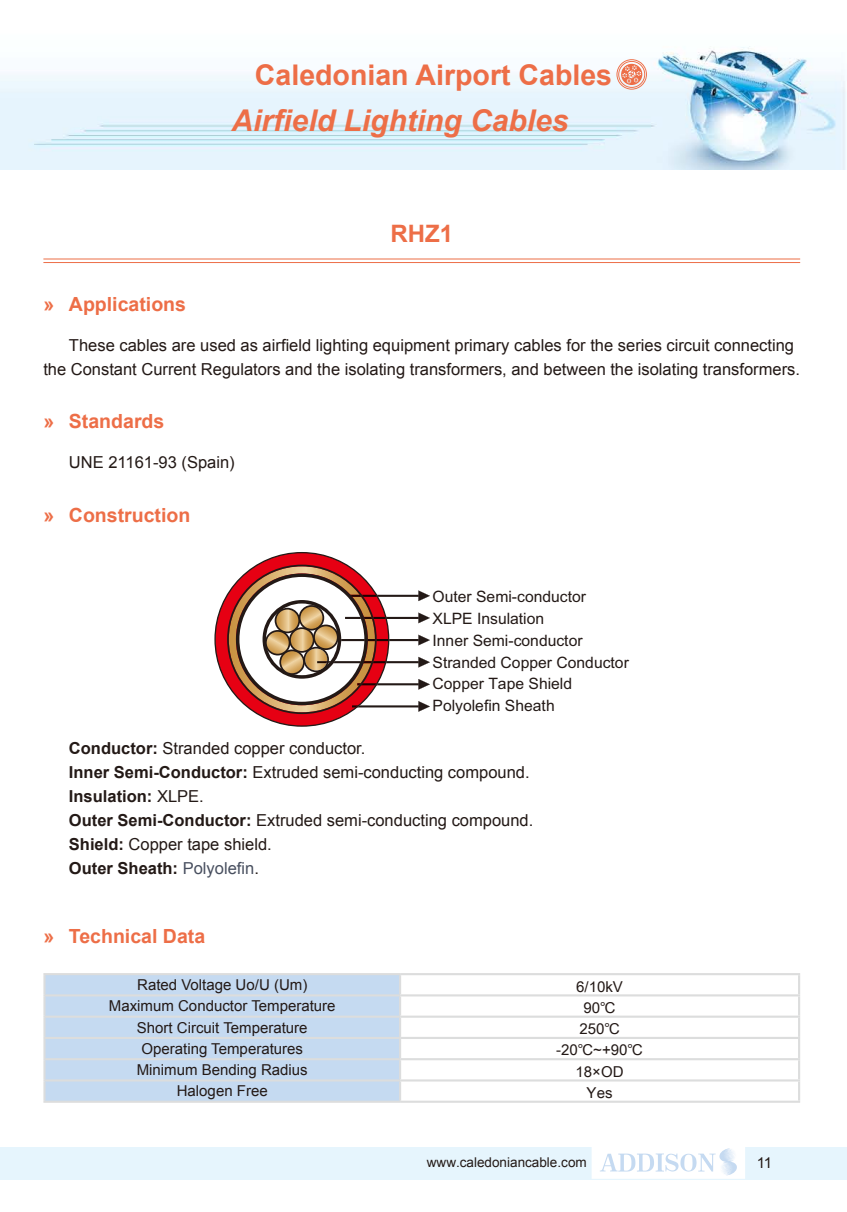
<style>
.page{position:relative;width:847px;height:1212px;background:#fff}
.page>*{position:absolute;margin:0;border:0;box-sizing:border-box;transform-origin:0 0}
.t1{font:italic 700 30px "Arial";color:#ed6e47}
.t2{font:700 28.5px "Arial";color:#ed6e47}
.t3{font:700 24px "Arial";color:#ed6e47}
.t4{font:700 19.5px "Arial";color:#ed6e47}
.t5{font:16.5px/24px "Arial";color:#231916}
.t6{font:15.75px "Arial";color:#231916}
.t7{font:15px "Arial";color:#231916}
.t8{font:15px "Arial Unicode MS";color:#231916}
.t9{font:13.5px "Arial";color:#231916}
.s1{font-weight:700}
.s2{color:#484f5f}
</style>
<div class="page">
<div style="left:0;top:1147px;width:846px;height:32px;background:#e6f5fd"></div>
<img style="left:0;top:46px;width:846px;height:124px">
<div style="left:591px;top:1144px;width:153px;height:35px;background:#fff"></div>
<svg style="left:600px;top:1148px;width:137px;height:27px"></svg>
<svg style="left:616px;top:59px;width:30px;height:31px"></svg>
<hr style="left:43px;top:259px;width:756px;height:1px;background:#ed6e47">
<hr style="left:43px;top:262px;width:756px;height:1px;background:#ed6e47">
<div style="left:45px;top:975px;width:354px;height:125px;background:#c5daf1"></div>
<hr style="left:43px;top:994px;width:357px;height:2px;background:#dcdddd">
<hr style="left:400px;top:994px;width:399px;height:2px;background:#dcdddd">
<hr style="left:43px;top:1015px;width:357px;height:3px;background:#dcdddd">
<hr style="left:400px;top:1015px;width:399px;height:3px;background:#dcdddd">
<hr style="left:43px;top:1037px;width:357px;height:2px;background:#dcdddd">
<hr style="left:400px;top:1037px;width:399px;height:2px;background:#dcdddd">
<hr style="left:43px;top:1058px;width:357px;height:2px;background:#dcdddd">
<hr style="left:400px;top:1058px;width:399px;height:2px;background:#dcdddd">
<hr style="left:43px;top:1079px;width:357px;height:2px;background:#dcdddd">
<hr style="left:400px;top:1079px;width:399px;height:2px;background:#dcdddd">
<hr style="left:43px;top:1100px;width:357px;height:3px;background:#dcdddd">
<hr style="left:400px;top:1100px;width:399px;height:3px;background:#dcdddd">
<hr style="left:43px;top:973px;width:357px;height:2px;background:#dcdddd">
<svg style="left:43px;top:975px;width:2px;height:125px"></svg>
<hr style="left:400px;top:973px;width:399px;height:2px;background:#dcdddd">
<svg style="left:399px;top:975px;width:2px;height:125px"></svg>
<svg style="left:797px;top:975px;width:2px;height:125px"></svg>
<svg style="left:214px;top:552px;width:215px;height:175px"></svg>
<h2 class="t2" style="left:255px;top:56px;width:358px">Caledonian Airport Cables</h2>
<h1 class="t1" style="left:231px;top:101px;width:338px">Airfield Lighting Cables</h1>
<h3 class="t3" style="left:390px;top:218px;width:64px">RHZ1</h3>
<p class="t4" style="left:43px;top:291px;width:144px">» Applications</p>
<p class="t5" style="left:43px;top:334px;width:757px;text-indent:26px">These cables are used as airfield lighting equipment primary cables for the series circuit connecting the Constant Current Regulators and the isolating transformers, and between the isolating transformers.</p>
<p class="t4" style="left:43px;top:408px;width:122px">» Standards</p>
<p class="t5" style="left:69px;top:451px;width:167px">UNE 21161-93 (Spain)</p>
<p class="t4" style="left:43px;top:502px;width:148px">» Construction</p>
<p class="t6" style="left:432px;top:586px;width:155px">Outer Semi-conductor</p>
<p class="t6" style="left:432px;top:608px;width:113px">XLPE Insulation</p>
<p class="t6" style="left:432px;top:630px;width:151px">Inner Semi-conductor</p>
<p class="t6" style="left:432px;top:652px;width:198px">Stranded Copper Conductor</p>
<p class="t6" style="left:432px;top:674px;width:141px">Copper Tape Shield</p>
<p class="t6" style="left:432px;top:695px;width:124px">Polyolefin Sheath</p>
<p class="t5" style="left:69px;top:736px;width:465px"><span class="s1">Conductor:</span> Stranded copper conductor.<br><span class="s1">Inner Semi-Conductor:</span> Extruded semi-conducting compound.<br><span class="s1">Insulation:</span> XLPE.<br><span class="s1">Outer Semi-Conductor:</span> Extruded semi-conducting compound.<br><span class="s1">Shield:</span> Copper tape shield.<br><span class="s1">Outer Sheath:</span> <span class="s2">Polyolefin</span>.</p>
<p class="t4" style="left:43px;top:923px;width:163px">» Technical Data</p>
<p class="t7" style="left:137px;top:975px;width:172px">Rated Voltage Uo/U (Um)</p>
<p class="t8" style="left:576px;top:975px;width:48px">6/10kV</p>
<p class="t7" style="left:109px;top:996px;width:228px">Maximum Conductor Temperature</p>
<p class="t8" style="left:583px;top:997px;width:34px">90℃</p>
<p class="t7" style="left:137px;top:1017px;width:172px">Short Circuit Temperature</p>
<p class="t8" style="left:579px;top:1018px;width:42px">250℃</p>
<p class="t7" style="left:141px;top:1039px;width:163px">Operating Temperatures</p>
<p class="t8" style="left:556px;top:1039px;width:88px">-20℃~+90℃</p>
<p class="t7" style="left:137px;top:1060px;width:172px">Minimum Bending Radius</p>
<p class="t8" style="left:575px;top:1060px;width:49px">18×OD</p>
<p class="t7" style="left:177px;top:1081px;width:92px">Halogen Free</p>
<p class="t8" style="left:586px;top:1082px;width:27px">Yes</p>
<p class="t9" style="left:426px;top:1153px;width:161px">www.caledoniancable.com</p>
<p class="t7" style="left:756px;top:1153px;width:17px">11</p>
</div>
